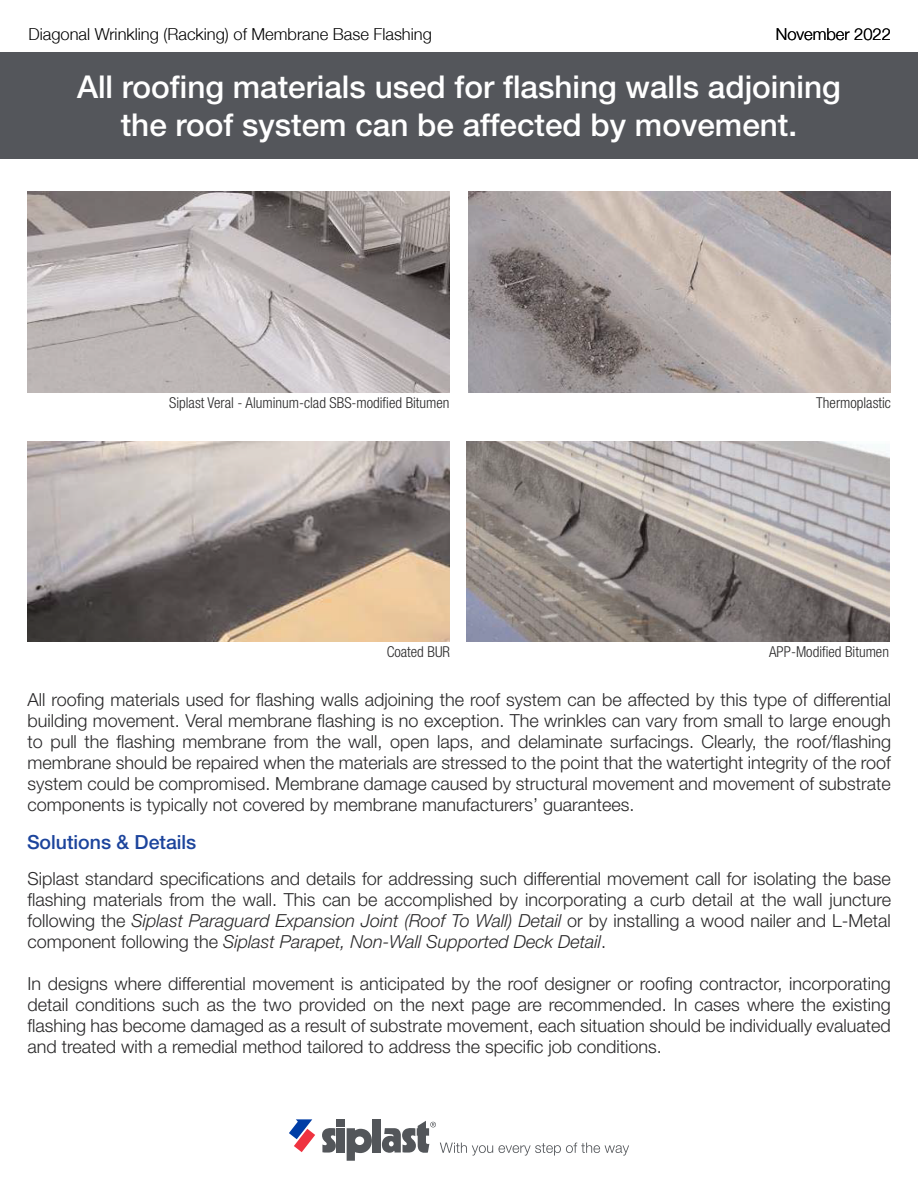
<style>
.page{position:relative;width:918px;height:1188px;background:#fff}
.page>*{position:absolute;margin:0;border:0;box-sizing:border-box;transform-origin:0 0}
.t1{font:500 31.5px/37.8px "Helvetica Neue LT Std";color:#fff;text-align:center}
.t2{font:500 19.5px "Helvetica Neue LT Std";color:#1c449c}
.t3{font:300 18px/21px "Helvetica Neue LT Std";color:#292829;text-align:justify}
.t4{font:300 16.5px "Helvetica Neue";color:#000}
.t5{font:300 condensed 15px "Helvetica Neue LT Std";color:#292829}
.s1{font-style:italic}
</style>
<div class="page">
<svg style="left:289px;top:1119px;width:26px;height:33px"></svg>
<div style="left:337px;top:1128px;width:8px;height:25px;background:#53565a"></div>
<div style="left:337px;top:1119px;width:8px;height:8px;background:#53565a"></div>
<svg style="left:322px;top:1128px;width:14px;height:25px"></svg>
<div style="left:373px;top:1119px;width:8px;height:34px;background:#53565a"></div>
<svg style="left:347px;top:1128px;width:25px;height:33px"></svg>
<svg style="left:382px;top:1121px;width:247px;height:35px"></svg>
<div style="left:0;top:52px;width:918px;height:107px;background:#54565b"></div>
<img style="left:27px;top:192px;width:423px;height:200px">
<img style="left:468px;top:192px;width:423px;height:200px">
<img style="left:27px;top:441px;width:423px;height:201px">
<img style="left:466px;top:441px;width:423px;height:201px">
<p class="t4" style="left:28px;top:24px;width:405px">Diagonal Wrinkling (Racking) of Membrane Base Flashing</p>
<p class="t4" style="left:776px;top:24px;width:117px">November 2022</p>
<h1 class="t1" style="left:77px;top:67px;width:766px">All roofing materials used for flashing walls adjoining the roof system can be affected by movement.</h1>
<p class="t5" style="left:169px;top:394px;width:282px">Siplast Veral - Aluminum-clad SBS-modified Bitumen</p>
<p class="t5" style="left:816px;top:394px;width:76px">Thermoplastic</p>
<p class="t5" style="left:387px;top:643px;width:65px">Coated BUR</p>
<p class="t5" style="left:769px;top:643px;width:121px">APP-Modified Bitumen</p>
<p class="t3" style="left:27px;top:689px;width:865px">All roofing materials used for flashing walls adjoining the roof system can be affected by this type of differential building movement. Veral membrane flashing is no exception. The wrinkles can vary from small to large enough to pull the flashing membrane from the wall, open laps, and delaminate surfacings. Clearly, the roof/flashing membrane should be repaired when the materials are stressed to the point that the watertight integrity of the roof system could be compromised. Membrane damage caused by structural movement and movement of substrate components is typically not covered by membrane manufacturers’ guarantees.</p>
<p class="t2" style="left:27px;top:831px;width:171px">Solutions &amp; Details</p>
<p class="t3" style="left:27px;top:868px;width:865px">Siplast standard specifications and details for addressing such differential movement call for isolating the base flashing materials from the wall. This can be accomplished by incorporating a curb detail at the wall juncture following the <span class="s1">Siplast Paraguard Expansion Joint (Roof To Wall) Detail</span> or by installing a wood nailer and L-Metal component following the <span class="s1">Siplast Parapet, Non-Wall Supported Deck Detail</span>.</p>
<p class="t3" style="left:27px;top:973px;width:865px">In designs where differential movement is anticipated by the roof designer or roofing contractor, incorporating detail conditions such as the two provided on the next page are recommended. In cases where the existing flashing has become damaged as a result of substrate movement, each situation should be individually evaluated and treated with a remedial method tailored to address the specific job conditions.</p>
</div>
